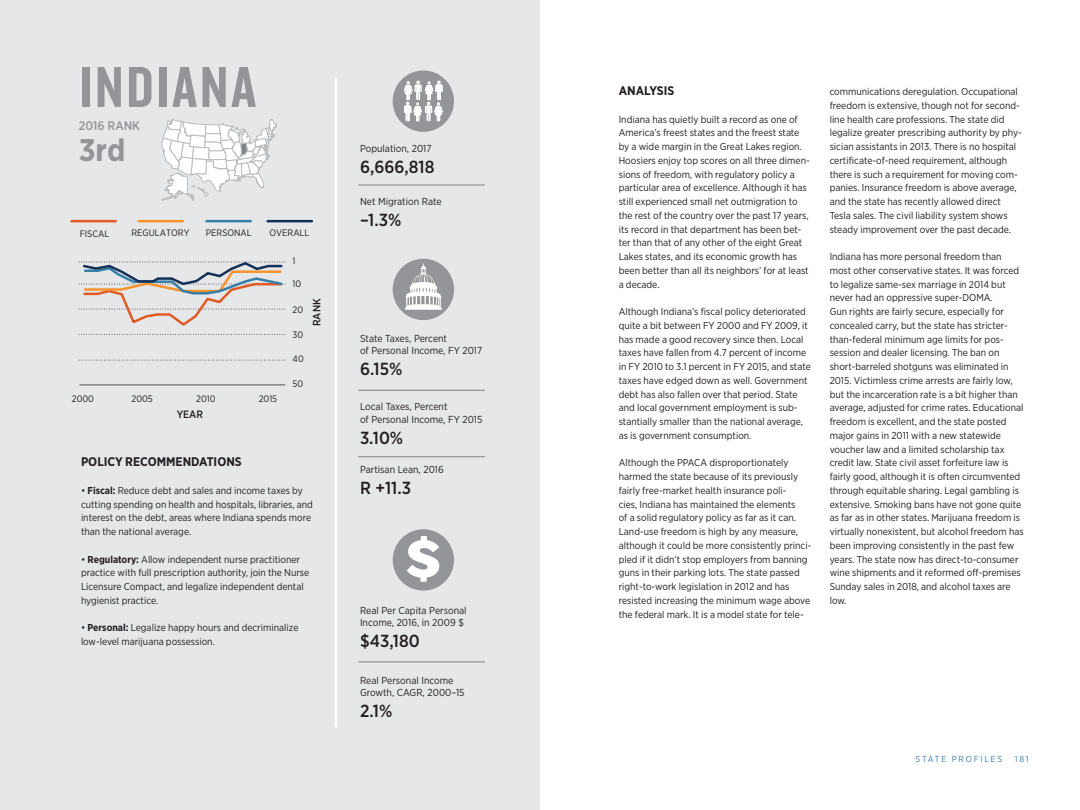
<style>
.page{position:relative;width:1080px;height:810px;background:#fff}
.page>*{position:absolute;margin:0;border:0;box-sizing:border-box;transform-origin:0 0}
.t1{font:60px "Knockout HTF49 Liteweight";color:#939598}
.t2{font:53.38px "Knockout HTF72 Full Cruiserwt";color:#fff}
.t3{font:700 31.25px "Gotham Narrow";color:#939598}
.t4{font:500 17.5px "Gotham Narrow";color:#231f20}
.t5{font:700 12.5px "Gotham Narrow";color:#231f20}
.t6{font:500 12.5px "Gotham Narrow";color:#939598}
.t7{font:500 10.62px "Gotham Narrow";color:#231f20}
.t8{font:10.12px/12.1px "Gotham Narrow";color:#231f20}
.t9{font:10px/13.8px "Gotham Narrow";color:#231f20}
.t10{font:9.38px "Gotham Narrow";color:#231f20}
.t11{font:8.75px "Gotham Narrow";letter-spacing:.2em;color:#387ea8}
.s1{font-weight:700}
</style>
<div class="page">
<div style="left:0;top:0;width:540px;height:810px;background:#e6e7e9"></div>
<hr style="left:335px;top:78px;width:2px;height:650px;background:#fff">
<svg style="left:161px;top:119px;width:116px;height:82px"></svg>
<hr style="left:71px;top:220px;width:45px;height:2px;background:#e05b25">
<hr style="left:139px;top:220px;width:44px;height:2px;background:#f7932c">
<hr style="left:268px;top:220px;width:44px;height:2px;background:#153057">
<hr style="left:207px;top:220px;width:44px;height:2px;background:#387ea8">
<svg style="left:79px;top:334px;width:207px;height:1px"></svg>
<svg style="left:79px;top:359px;width:207px;height:2px"></svg>
<hr style="left:80px;top:384px;width:205px;height:2px;background:#6c6d70">
<svg style="left:79px;top:261px;width:207px;height:65px"></svg>
<div style="left:393px;top:70px;width:61px;height:62px;background:#939598;border-radius:50%"></div>
<svg style="left:404px;top:81px;width:39px;height:41px"></svg>
<div style="left:393px;top:259px;width:61px;height:61px;background:#939598;border-radius:50%"></div>
<svg style="left:404px;top:264px;width:38px;height:46px"></svg>
<div style="left:393px;top:529px;width:61px;height:62px;background:#939598;border-radius:50%"></div>
<hr style="left:358px;top:184px;width:127px;height:2px;background:#939598">
<hr style="left:358px;top:390px;width:127px;height:1px;background:#939598">
<hr style="left:358px;top:456px;width:127px;height:1px;background:#939598">
<hr style="left:358px;top:661px;width:127px;height:1px;background:#939598">
<h1 class="t1" style="left:79px;top:56px;width:178px">INDIANA</h1>
<p class="t6" style="left:79px;top:118px;width:63px">2016 RANK</p>
<h3 class="t3" style="left:79px;top:130px;width:48px">3rd</h3>
<p class="t10" style="left:80px;top:227px;width:31px">FISCAL</p>
<p class="t10" style="left:131px;top:227px;width:60px">REGULATORY</p>
<p class="t10" style="left:206px;top:227px;width:47px">PERSONAL</p>
<p class="t10" style="left:270px;top:227px;width:41px">OVERALL</p>
<p class="t10" style="left:293px;top:255px;width:4px">1</p>
<p class="t10" style="left:72px;top:392px;width:24px">2000</p>
<p class="t10" style="left:132px;top:392px;width:23px">2005</p>
<p class="t10" style="left:196px;top:392px;width:21px">2010</p>
<p class="t10" style="left:259px;top:392px;width:20px">2015</p>
<p class="t7" style="left:177px;top:407px;width:28px">YEAR</p>
<p class="t10" style="left:293px;top:278px;width:10px">10</p>
<p class="t10" style="left:293px;top:304px;width:12px">20</p>
<p class="t10" style="left:293px;top:328px;width:12px">30</p>
<p class="t10" style="left:293px;top:353px;width:13px">40</p>
<p class="t10" style="left:293px;top:378px;width:12px">50</p>
<p class="t7" style="left:310px;top:326px;width:29px;rotate:-90deg">RANK</p>
<p class="t5" style="left:81px;top:454px;width:154px">Policy Recommendations</p>
<p class="t9" style="left:81px;top:483px;width:233px">• <span class="s1">Fiscal:</span> Reduce debt and sales and income taxes by cutting spending on health and hospitals, libraries, and interest on the debt, areas where Indiana spends more than the national average.</p>
<p class="t9" style="left:81px;top:552px;width:230px">• <span class="s1">Regulatory:</span> Allow independent nurse practitioner practice with full prescription authority, join the Nurse Licensure Compact, and legalize independent dental hygienist practice.</p>
<p class="t9" style="left:81px;top:621px;width:219px">• <span class="s1">Personal:</span> Legalize happy hours and decriminalize low-level marijuana possession.</p>
<p class="t8" style="left:360px;top:142px;width:73px">Population, 2017</p>
<h3 class="t4" style="left:360px;top:156px;width:76px">6,666,818</h3>
<p class="t8" style="left:360px;top:196px;width:83px">Net Migration Rate</p>
<h3 class="t4" style="left:360px;top:209px;width:43px">–1.3%</h3>
<p class="t8" style="left:360px;top:332px;width:124px">State Taxes, Percent<br>of Personal Income, FY 2017</p>
<h3 class="t4" style="left:360px;top:358px;width:44px">6.15%</h3>
<p class="t8" style="left:360px;top:401px;width:124px">Local Taxes, Percent<br>of Personal Income, FY 2015</p>
<h3 class="t4" style="left:360px;top:426px;width:45px">3.10%</h3>
<p class="t8" style="left:360px;top:463px;width:85px">Partisan Lean, 2016</p>
<h3 class="t4" style="left:360px;top:477px;width:53px">R +11.3</h3>
<h2 class="t2" style="left:405px;top:530px;width:38px">$</h2>
<p class="t8" style="left:360px;top:604px;width:108px">Real Per Capita Personal<br>Income, 2016, in 2009 $</p>
<h3 class="t4" style="left:360px;top:630px;width:61px">$43,180</h3>
<p class="t8" style="left:360px;top:674px;width:106px">Real Personal Income<br>Growth, CAGR, 2000–15</p>
<h3 class="t4" style="left:360px;top:700px;width:34px">2.1%</h3>
<p class="t5" style="left:619px;top:83px;width:57px">ANALYSIS</p>
<p class="t9" style="left:619px;top:112px;width:193px">Indiana has quietly built a record as one of America’s freest states and the freest state by a wide margin in the Great Lakes region.<br>Hoosiers enjoy top scores on all three dimen&shy;sions of freedom, with regulatory policy a particular area of excellence. Although it has still experienced small net outmigration to the rest of the country over the past 17 years, its record in that department has been bet&shy;ter than that of any other of the eight Great Lakes states, and its economic growth has been better than all its neighbors’ for at least a decade.</p>
<p class="t9" style="left:619px;top:304px;width:194px">Although Indiana’s fiscal policy deteriorated quite a bit between FY 2000 and FY 2009, it has made a good recovery since then. Local taxes have fallen from 4.7 percent of income in FY 2010 to 3.1 percent in FY 2015, and state taxes have edged down as well. Government debt has also fallen over that period. State and local government employment is sub&shy;stantially smaller than the national average, as is government consumption.</p>
<p class="t9" style="left:619px;top:456px;width:194px">Although the PPACA disproportionately harmed the state because of its previously fairly free-market health insurance poli-<br>cies, Indiana has maintained the elements<br>of a solid regulatory policy as far as it can.<br>Land-use freedom is high by any measure, although it could be more consistently princi&shy;pled if it didn’t stop employers from banning guns in their parking lots. The state passed right-to-work legislation in 2012 and has resisted increasing the minimum wage above the federal mark. It is a model state for tele-</p>
<p class="t9" style="left:830px;top:84px;width:194px">communications deregulation. Occupational freedom is extensive, though not for second&shy;line health care professions. The state did legalize greater prescribing authority by phy&shy;sician assistants in 2013. There is no hospital certificate-of-need requirement, although there is such a requirement for moving com&shy;panies. Insurance freedom is above average, and the state has recently allowed direct Tesla sales. The civil liability system shows steady improvement over the past decade.</p>
<p class="t9" style="left:830px;top:249px;width:196px">Indiana has more personal freedom than most other conservative states. It was forced to legalize same-sex marriage in 2014 but never had an oppressive super-DOMA.<br>Gun rights are fairly secure, especially for concealed carry, but the state has stricter&shy;than-federal minimum age limits for pos&shy;session and dealer licensing. The ban on short-barreled shotguns was eliminated in 2015. Victimless crime arrests are fairly low, but the incarceration rate is a bit higher than average, adjusted for crime rates. Educational freedom is excellent, and the state posted major gains in 2011 with a new statewide voucher law and a limited scholarship tax credit law. State civil asset forfeiture law is fairly good, although it is often circumvented through equitable sharing. Legal gambling is extensive. Smoking bans have not gone quite as far as in other states. Marijuana freedom is virtually nonexistent, but alcohol freedom has been improving consistently in the past few years. The state now has direct-to-consumer wine shipments and it reformed off-premises Sunday sales in 2018, and alcohol taxes are low.</p>
<p class="t11" style="left:916px;top:753px;width:88px">STATE PROFILES</p>
<p class="t11" style="left:1015px;top:753px;width:15px">181</p>
</div>
